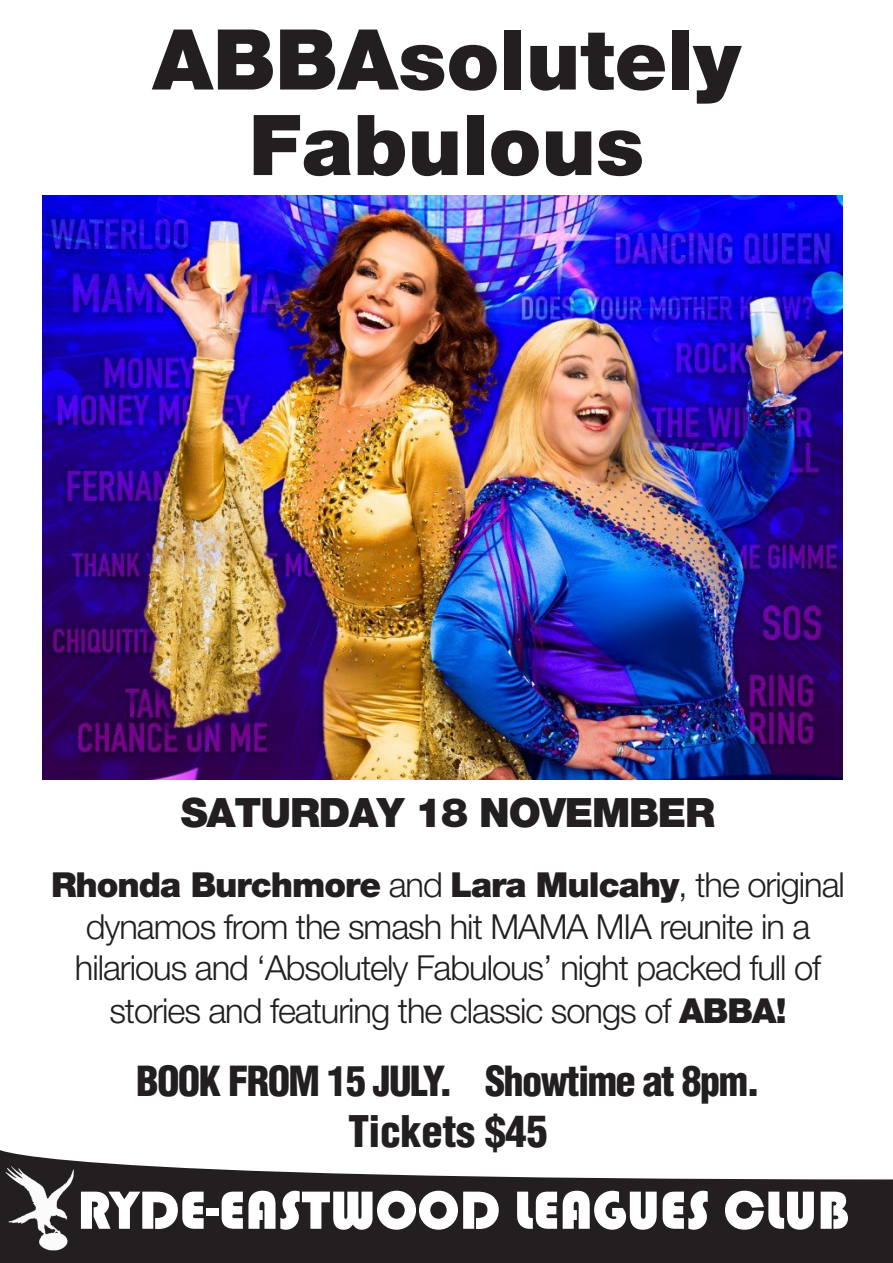
<style>
.page{position:relative;width:893px;height:1263px;background:#fff}
.page>*{position:absolute;margin:0;border:0;box-sizing:border-box;transform-origin:0 0}
.t1{font:900 84px "Helvetica Neue";color:#231f20}
.t2{font:55.65px "Bauhaus 93";color:#fff}
.t3{font:900 condensed 42.6px "Helvetica";letter-spacing:-.01em;color:#231f20}
.t4{font:900 condensed 40.5px "Helvetica";letter-spacing:-.04em;color:#231f20}
.t5{font:900 40.5px "Helvetica Neue";letter-spacing:-.03em;color:#231f20}
.t6{font:300 34.5px/42px "Helvetica Neue";letter-spacing:-.03em;color:#231f20;text-align:center}
.s1{font-weight:900}
</style>
<div class="page">
<div style="left:0;top:1187px;width:893px;height:76px;background:#231f20"></div>
<svg style="left:0;top:1150px;width:893px;height:37px"></svg>
<img style="left:0;top:1163px;width:85px;height:88px">
<img style="left:43px;top:196px;width:799px;height:583px">
<p class="t1" style="left:152px;top:9px;width:590px">ABBAsolutely</p>
<p class="t1" style="left:249px;top:95px;width:397px">Fabulous</p>
<p class="t5" style="left:181px;top:789px;width:536px">SATURDAY 18 NOVEMBER</p>
<p class="t6" style="left:51px;top:863px;width:795px"><span class="s1">Rhonda Burchmore</span> and <span class="s1">Lara Mulcahy</span>, the original dynamos from the smash hit MAMA MIA reunite in a hilarious and ‘Absolutely Fabulous’ night packed full of stories and featuring the classic songs of <span class="s1">ABBA!</span></p>
<p class="t4" style="left:136px;top:1055px;width:625px">BOOK FROM 15 JULY. Showtime at 8pm.</p>
<p class="t3" style="left:348px;top:1104px;width:201px">Tickets $45</p>
<p class="t2" style="left:77px;top:1179px;width:773px">RYDE-EASTWOOD LEAGUES CLUB</p>
</div>
